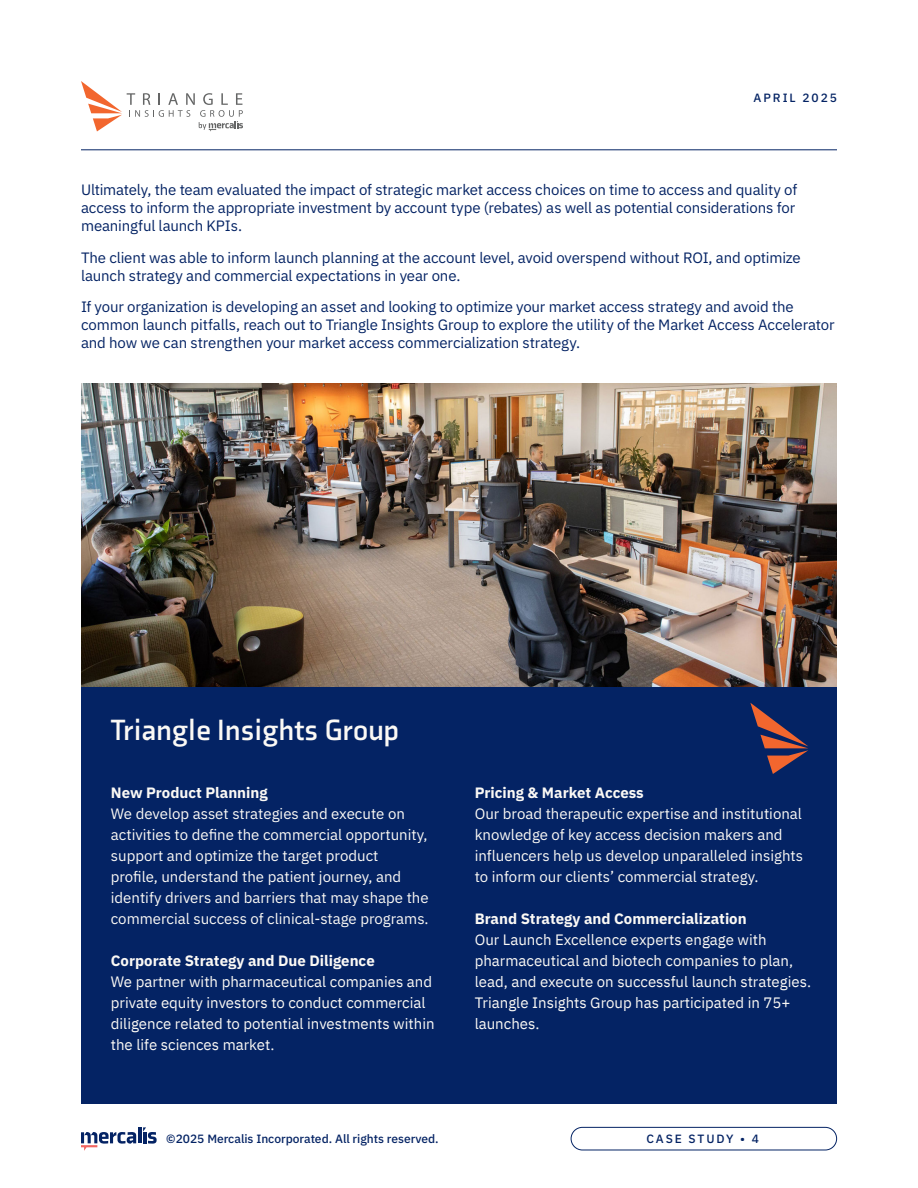
<style>
.page{position:relative;width:918px;height:1188px;background:#fff}
.page>*{position:absolute;margin:0;border:0;box-sizing:border-box;transform-origin:0 0}
.t1{font:700 30px "Axia";color:#fbf9f5}
.Paragraph{font:15px/18px "IBM Plex Sans";letter-spacing:-.01em;color:#042364}
.Paragraph-2{font:15px/21px "IBM Plex Sans";color:#fbf9f5}
.Paragraph-3{font:15px/21px "IBM Plex Sans";color:#fbf9f5}
.Paragraph-4{font:700 15px "IBM Plex Sans";color:#fbf9f5}
.Eyebrow_Center{font:500 12px "IBM Plex Sans";color:#042364}
.Eyebrow_Center-2{font:500 12px "IBM Plex Sans";letter-spacing:.16em;color:#042364}
</style>
<div class="page">
<img style="left:81px;top:384px;width:756px;height:303px">
<div style="left:81px;top:687px;width:756px;height:417px;background:#042364"></div>
<hr style="left:81px;top:150px;width:756px;height:1px;background:#042364">
<svg style="left:81px;top:81px;width:162px;height:51px"></svg>
<div style="left:571px;top:1127px;width:266px;height:23px;border:1px solid #042364;border-radius:11px"></div>
<hr style="left:138px;top:1127px;width:3px;height:16px;background:#042364">
<svg style="left:143px;top:1127px;width:14px;height:17px"></svg>
<svg style="left:81px;top:1132px;width:55px;height:19px"></svg>
<svg style="left:750px;top:703px;width:58px;height:71px"></svg>
<p class="Eyebrow_Center-2" style="left:754px;top:88px;width:85px">APRIL 2025</p>
<p class="Paragraph" style="left:81px;top:180px;width:718px">Ultimately, the team evaluated the impact of strategic market access choices on time to access and quality of access to inform the appropriate investment by account type (rebates) as well as potential considerations for meaningful launch KPIs.</p>
<p class="Paragraph" style="left:81px;top:247px;width:721px">The client was able to inform launch planning at the account level, avoid overspend without ROI, and optimize launch strategy and commercial expectations in year one.</p>
<p class="Paragraph" style="left:81px;top:297px;width:755px">If your organization is developing an asset and looking to optimize your market access strategy and avoid the common launch pitfalls, reach out to Triangle Insights Group to explore the utility of the Market Access Accelerator and how we can strengthen your market access commercialization strategy.</p>
<h2 class="t1" style="left:111px;top:711px;width:290px">Triangle Insights Group</h2>
<p class="Paragraph-4" style="left:111px;top:781px;width:158px">New Product Planning</p>
<p class="Paragraph-2" style="left:111px;top:802px;width:319px">We develop asset strategies and execute on activities to define the commercial opportunity, support and optimize the target product profile, understand the patient journey, and identify drivers and barriers that may shape the commercial success of clinical-stage programs.</p>
<p class="Paragraph-4" style="left:111px;top:949px;width:265px">Corporate Strategy and Due Diligence</p>
<p class="Paragraph-3" style="left:111px;top:970px;width:325px">We partner with pharmaceutical companies and private equity investors to conduct commercial diligence related to potential investments within the life sciences market.</p>
<p class="Paragraph-4" style="left:475px;top:781px;width:171px">Pricing &amp; Market Access</p>
<p class="Paragraph-2" style="left:475px;top:802px;width:330px">Our broad therapeutic expertise and institutional knowledge of key access decision makers and influencers help us develop unparalleled insights to inform our clients’ commercial strategy.</p>
<p class="Paragraph-4" style="left:475px;top:907px;width:273px">Brand Strategy and Commercialization</p>
<p class="Paragraph-3" style="left:475px;top:928px;width:338px">Our Launch Excellence experts engage with pharmaceutical and biotech companies to plan, lead, and execute on successful launch strategies.<br>Triangle Insights Group has participated in 75+ launches.</p>
<p class="Eyebrow_Center" style="left:166px;top:1130px;width:274px">©2025 Mercalis Incorporated. All rights reserved.</p>
<p class="Eyebrow_Center-2" style="left:646px;top:1129px;width:114px">CASE STUDY • 4</p>
</div>
